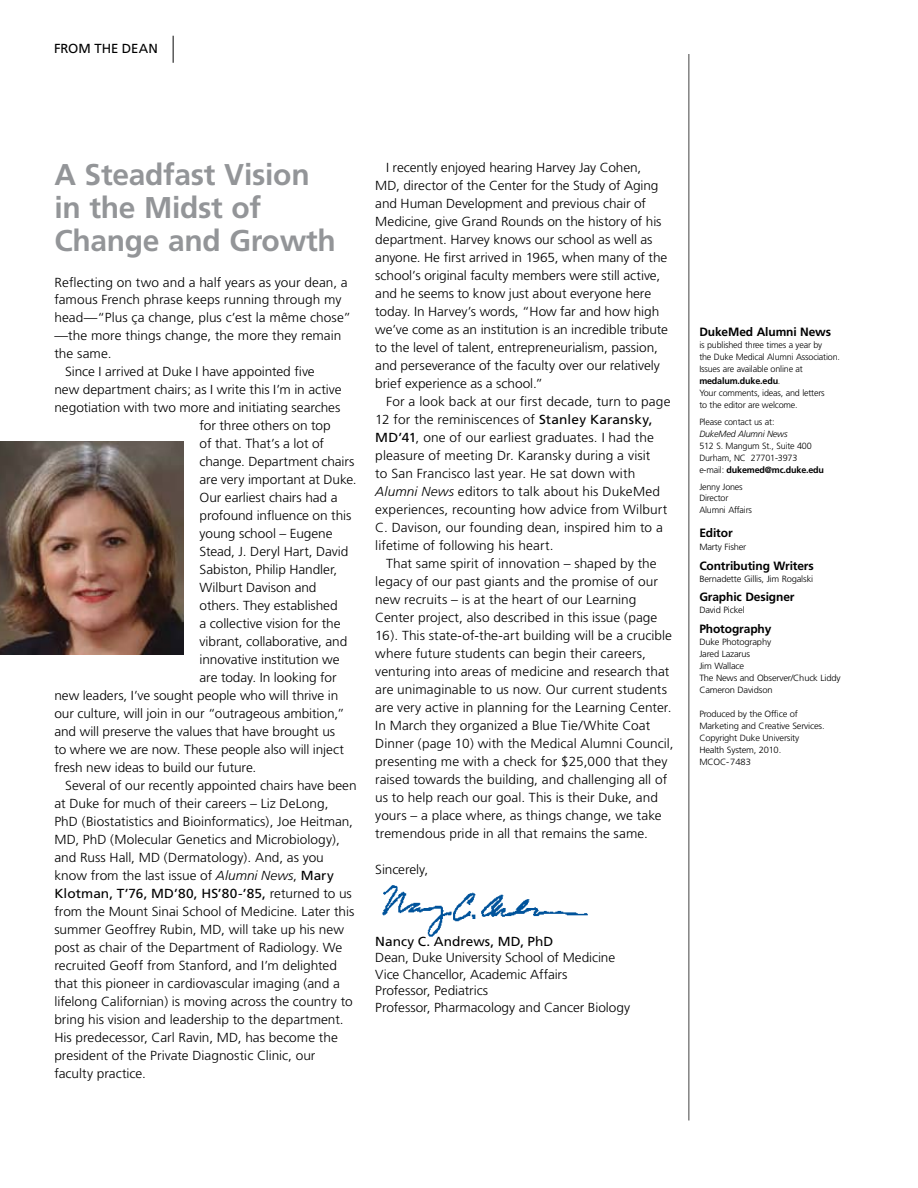
<style>
.page{position:relative;width:918px;height:1188px;background:#fff}
.page>*{position:absolute;margin:0;border:0;box-sizing:border-box;transform-origin:0 0}
.t1{font:700 30px/33px "Frutiger";letter-spacing:-.01em;color:#939598}
.t2{font:300 13.2px/18px "Frutiger";color:#000;scale:1.04 1}
.t3{font:13.2px "Frutiger";letter-spacing:.005em;color:#000;scale:1.04 1}
.t4{font:13.2px "Frutiger";letter-spacing:.005em;color:#000}
.t5{font:700 12px "Frutiger";letter-spacing:-.01em;color:#000}
.t6{font:300 9px/12px "Frutiger";letter-spacing:-.02em;color:#000}
.t7{font:300 9px/12px "Frutiger";letter-spacing:-.02em;color:#000;scale:1.04 1}
.t8{font:italic 300 9px "Frutiger";letter-spacing:-.02em;color:#000}
.s1{font-weight:300;font-size:27px}
.s2{font-style:italic}
.s3{font-weight:400}
.s4{font-weight:300}
.s5{font-weight:700}
.s6{font-weight:400;font-size:12px;color:#fff}
</style>
<div class="page">
<img style="left:0;top:442px;width:183px;height:213px">
<hr style="left:689px;top:54px;width:1px;height:1066px;background:#000">
<img style="left:382px;top:885px;width:206px;height:52px">
<p class="t4" style="left:54px;top:41px;width:122px">FROM THE DEAN <span class="s1">|</span></p>
<h1 class="t1" style="left:54px;top:158px;width:283px">A Steadfast Vision in the Midst of<br>Change and Growth</h1>
<p class="t2" style="left:54px;top:273px;width:284px">Reflecting on two and a half years as your dean, a</p>
<p class="t2" style="left:54px;top:291px;width:278px">famous French phrase keeps running through my</p>
<p class="t2" style="left:54px;top:309px;width:287px">head—“Plus ça change, plus c’est la même chose”</p>
<p class="t2" style="left:54px;top:327px;width:277px">—the more things change, the more they remain</p>
<p class="t2" style="left:54px;top:345px;width:56px">the same.</p>
<p class="t2" style="left:65px;top:363px;width:241px">Since I arrived at Duke I have appointed five</p>
<p class="t2" style="left:54px;top:381px;width:278px">new department chairs; as I write this I’m in active</p>
<p class="t2" style="left:54px;top:399px;width:276px">negotiation with two more and initiating searches</p>
<p class="t2" style="left:200px;top:417px;width:128px">for three others on top</p>
<p class="t2" style="left:200px;top:435px;width:121px">of that. That’s a lot of</p>
<p class="t2" style="left:200px;top:453px;width:150px">change. Department chairs</p>
<p class="t2" style="left:200px;top:471px;width:153px">are very important at Duke.</p>
<p class="t2" style="left:200px;top:489px;width:134px">Our earliest chairs had a</p>
<p class="t2" style="left:200px;top:507px;width:147px">profound influence on this</p>
<p class="t2" style="left:200px;top:525px;width:129px">young school – Eugene</p>
<p class="t2" style="left:200px;top:543px;width:144px">Stead, J. Deryl Hart, David</p>
<p class="t2" style="left:200px;top:561px;width:134px">Sabiston, Philip Handler,</p>
<p class="t2" style="left:200px;top:579px;width:114px">Wilburt Davison and</p>
<p class="t2" style="left:200px;top:597px;width:134px">others. They established</p>
<p class="t2" style="left:200px;top:615px;width:137px">a collective vision for the</p>
<p class="t2" style="left:200px;top:633px;width:144px">vibrant, collaborative, and</p>
<p class="t2" style="left:200px;top:651px;width:136px">innovative institution we</p>
<p class="t2" style="left:200px;top:669px;width:133px">are today. In looking for</p>
<p class="t2" style="left:54px;top:687px;width:274px">new leaders, I’ve sought people who will thrive in</p>
<p class="t2" style="left:54px;top:705px;width:281px">our culture, will join in our “outrageous ambition,”</p>
<p class="t2" style="left:54px;top:723px;width:271px">and will preserve the values that have brought us</p>
<p class="t2" style="left:54px;top:741px;width:280px">to where we are now. These people also will inject</p>
<p class="t2" style="left:54px;top:759px;width:196px">fresh new ideas to build our future.</p>
<p class="t2" style="left:65px;top:777px;width:282px">Several of our recently appointed chairs have been</p>
<p class="t2" style="left:54px;top:795px;width:265px">at Duke for much of their careers – Liz DeLong,</p>
<p class="t2" style="left:54px;top:813px;width:289px">PhD (Biostatistics and Bioinformatics), Joe Heitman,</p>
<p class="t2" style="left:54px;top:831px;width:276px">MD, PhD (Molecular Genetics and Microbiology),</p>
<p class="t2" style="left:54px;top:849px;width:261px">and Russ Hall, MD (Dermatology). And, as you</p>
<p class="t2" style="left:54px;top:867px;width:270px">know from the last issue of <span class="s2">Alumni News</span>, <span class="s3">Mary</span></p>
<p class="t3" style="left:54px;top:886px;width:288px">Klotman, T’76, MD’80, HS’80-’85, <span class="s4">returned to us</span></p>
<p class="t2" style="left:54px;top:903px;width:290px">from the Mount Sinai School of Medicine. Later this</p>
<p class="t2" style="left:54px;top:921px;width:280px">summer Geoffrey Rubin, MD, will take up his new</p>
<p class="t2" style="left:54px;top:939px;width:278px">post as chair of the Department of Radiology. We</p>
<p class="t2" style="left:54px;top:957px;width:273px">recruited Geoff from Stanford, and I’m delighted</p>
<p class="t2" style="left:54px;top:975px;width:276px">that this pioneer in cardiovascular imaging (and a</p>
<p class="t2" style="left:54px;top:993px;width:288px">lifelong Californian) is moving across the country to</p>
<p class="t2" style="left:54px;top:1011px;width:280px">bring his vision and leadership to the department.</p>
<p class="t2" style="left:54px;top:1029px;width:274px">His predecessor, Carl Ravin, MD, has become the</p>
<p class="t2" style="left:54px;top:1047px;width:253px">president of the Private Diagnostic Clinic, our</p>
<p class="t2" style="left:54px;top:1065px;width:90px">faculty practice.</p>
<p class="t2" style="left:375px;top:158px;width:283px;text-indent:11px">I recently enjoyed hearing Harvey Jay Cohen, MD, director of the Center for the Study of Aging and Human Development and previous chair of Medicine, give Grand Rounds on the history of his department. Harvey knows our school as well as anyone. He first arrived in 1965, when many of the school’s original faculty members were still active, and he seems to know just about everyone here today. In Harvey’s words, “How far and how high we’ve come as an institution is an incredible tribute to the level of talent, entrepreneurialism, passion, and perseverance of the faculty over our relatively brief experience as a school.”</p>
<p class="t2" style="left:375px;top:392px;width:285px;text-indent:11px">For a look back at our first decade, turn to page 12 for the reminiscences of <span class="s3">Stanley Karansky, MD’41</span>, one of our earliest graduates. I had the pleasure of meeting Dr. Karansky during a visit<br>to San Francisco last year. He sat down with <span class="s2">Alumni News</span> editors to talk about his DukeMed experiences, recounting how advice from Wilburt C. Davison, our founding dean, inspired him to a lifetime of following his heart.</p>
<p class="t2" style="left:375px;top:554px;width:288px;text-indent:11px">That same spirit of innovation – shaped by the legacy of our past giants and the promise of our new recruits – is at the heart of our Learning Center project, also described in this issue (page 16). This state-of-the-art building will be a crucible where future students can begin their careers, venturing into areas of medicine and research that are unimaginable to us now. Our current students are very active in planning for the Learning Center.<br>In March they organized a Blue Tie/White Coat Dinner (page 10) with the Medical Alumni Council, presenting me with a check for $25,000 that they raised towards the building, and challenging all of us to help reach our goal. This is their Duke, and yours – a place where, as things change, we take tremendous pride in all that remains the same.</p>
<p class="t2" style="left:375px;top:860px;width:52px">Sincerely,</p>
<p class="t3" style="left:375px;top:933px;width:173px">Nancy C. Andrews, MD, PhD</p>
<p class="t2" style="left:375px;top:950px;width:247px;line-height:16.5px">Dean, Duke University School of Medicine Vice Chancellor, Academic Affairs<br>Professor, Pediatrics<br>Professor, Pharmacology and Cancer Biology</p>
<p class="t5" style="left:699px;top:325px;width:133px">DukeMed Alumni News</p>
<p class="t6" style="left:699px;top:339px;width:142px">is published three times a year by<br>the Duke Medical Alumni Association.<br>Issues are available online at <span class="s5">medalum.duke.edu</span>.<br>Your comments, ideas, and letters<br>to the editor are welcome.</p>
<p class="t6" style="left:699px;top:416px;width:77px">Please contact us at:</p>
<p class="t8" style="left:699px;top:429px;width:90px">DukeMed Alumni News</p>
<p class="t6" style="left:699px;top:440px;width:126px">512 S. Mangum St., Suite 400<br>Durham, NC 27701-3973 e-mail: <span class="s5">dukemed@mc.duke.edu</span></p>
<p class="t6" style="left:699px;top:481px;width:54px;line-height:11.6px">Jenny Jones<br>Director<br>Alumni Affairs</p>
<p class="t5" style="left:699px;top:526px;width:35px">Editor</p>
<p class="t7" style="left:699px;top:541px;width:73px">Marty Fisher<span class="s6">isher</span></p>
<p class="t5" style="left:699px;top:558px;width:116px">Contributing Writers</p>
<p class="t7" style="left:699px;top:573px;width:111px">Bernadette Gillis, Jim Rogalski</p>
<p class="t5" style="left:699px;top:590px;width:97px">Graphic Designer</p>
<p class="t7" style="left:699px;top:604px;width:45px">David Pickel</p>
<p class="t5" style="left:699px;top:621px;width:74px">Photography</p>
<p class="t7" style="left:699px;top:636px;width:137px">Duke Photography<br>Jared Lazarus<br>Jim Wallace<br>The News and Observer/Chuck Liddy<br>Cameron Davidson</p>
<p class="t7" style="left:699px;top:708px;width:122px">Produced by the Office of<br>Marketing and Creative Services.<br>Copyright Duke University<br>Health System, 2010.<br>MCOC-7483</p>
</div>
